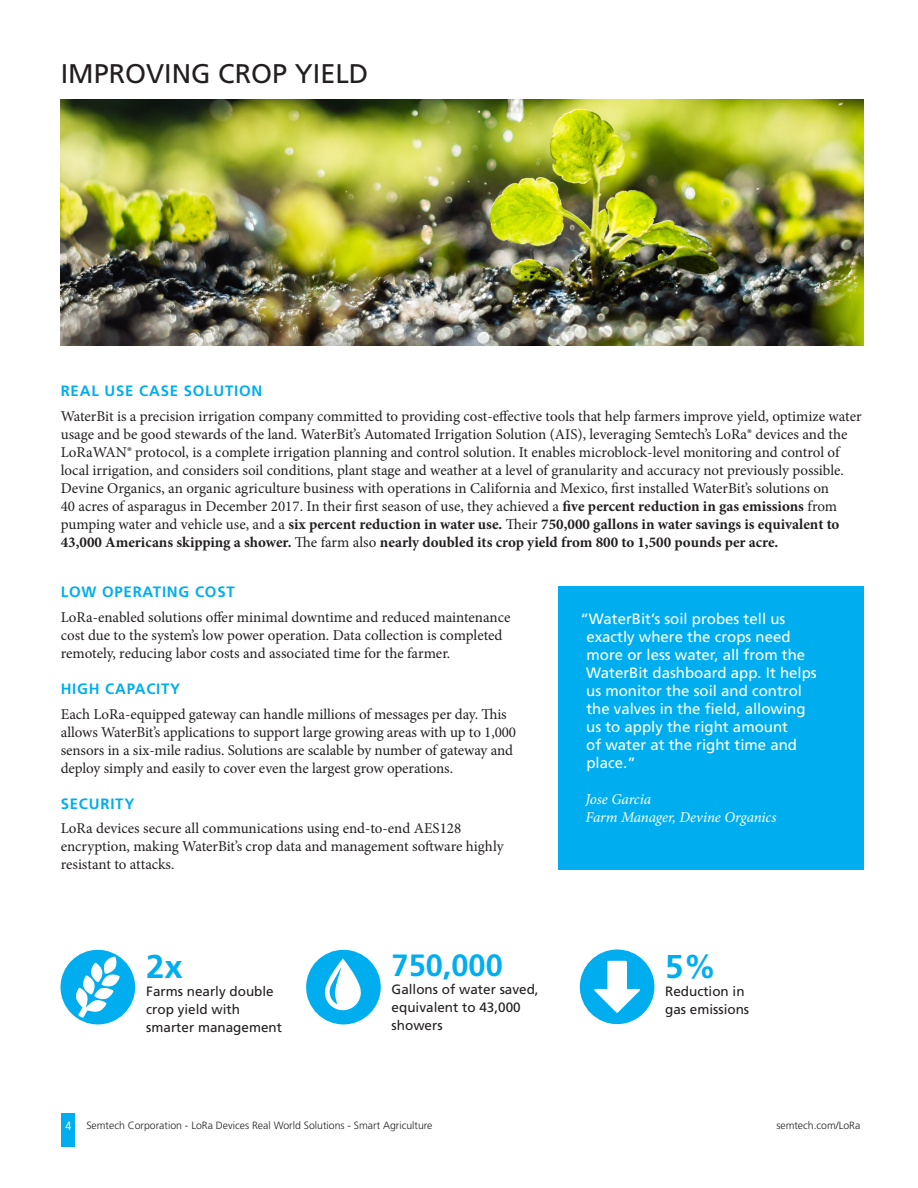
<style>
.page{position:relative;width:918px;height:1188px;background:#fff}
.page>*{position:absolute;margin:0;border:0;box-sizing:border-box;transform-origin:0 0}
.t1{font:700 33px "Frutiger LT";color:#00aeef}
.t2{font:700 30.75px "Frutiger LT";color:#00aeef}
.t3{font:27px "Frutiger LT";color:#231f20}
.t4{font:15px/18px "Minion Pro";letter-spacing:-.005em;color:#231f20}
.Bullets__only{font:15px/18px "Frutiger LT";color:#fff}
.Frutiger_orange_head{font:700 15px "Frutiger LT";letter-spacing:.05em;color:#00aeef}
.t5{font:italic 15px "Minion Pro";letter-spacing:-.005em;color:#fff}
.t6{font:13.5px/18px "Frutiger LT";color:#231f20}
.t7{font:condensed 12px "Frutiger LT";color:#fff}
.t8{font:300 10.5px "Frutiger LT";color:#231f20}
.s1{font-weight:700}
</style>
<div class="page">
<img style="left:61px;top:99px;width:803px;height:247px">
<div style="left:61px;top:1113px;width:14px;height:34px;background:#00aeef"></div>
<div style="left:559px;top:586px;width:305px;height:283px;background:#00aeef"></div>
<div style="left:306px;top:950px;width:75px;height:74px;background:#00aeef;border-radius:50%"></div>
<svg style="left:325px;top:958px;width:36px;height:53px"></svg>
<div style="left:61px;top:950px;width:74px;height:74px;background:#00aeef;border-radius:50%"></div>
<svg style="left:76px;top:956px;width:44px;height:62px"></svg>
<div style="left:580px;top:949px;width:74px;height:75px;background:#00aeef;border-radius:50%"></div>
<svg style="left:594px;top:961px;width:46px;height:52px"></svg>
<p class="t3" style="left:61px;top:58px;width:309px">IMPROVING CROP YIELD</p>
<p class="Frutiger_orange_head" style="left:61px;top:382px;width:203px">REAL USE CASE SOLUTION</p>
<p class="t4" style="left:61px;top:407px;width:802px">WaterBit is a precision irrigation company committed to providing cost-effective tools that help farmers improve yield, optimize water usage and be good stewards of the land. WaterBit’s Automated Irrigation Solution (AIS), leveraging Semtech’s LoRa® devices and the LoRaWAN® protocol, is a complete irrigation planning and control solution. It enables microblock-level monitoring and control of local irrigation, and considers soil conditions, plant stage and weather at a level of granularity and accuracy not previously possible.<br>Devine Organics, an organic agriculture business with operations in California and Mexico, first installed WaterBit’s solutions on<br>40 acres of asparagus in December 2017. In their first season of use, they achieved a <span class="s1">five percent reduction in gas emissions</span> from pumping water and vehicle use, and a <span class="s1">six percent reduction in water use.</span> Their <span class="s1">750,000 gallons in water savings is equivalent to 43,000 Americans skipping a shower.</span> The farm also <span class="s1">nearly doubled its crop yield from 800 to 1,500 pounds per acre.</span></p>
<p class="Frutiger_orange_head" style="left:61px;top:583px;width:176px">LOW OPERATING COST</p>
<p class="t4" style="left:61px;top:608px;width:451px">LoRa-enabled solutions offer minimal downtime and reduced maintenance cost due to the system’s low power operation. Data collection is completed remotely, reducing labor costs and associated time for the farmer.</p>
<p class="Frutiger_orange_head" style="left:61px;top:680px;width:121px">HIGH CAPACITY</p>
<p class="t4" style="left:61px;top:705px;width:457px">Each LoRa-equipped gateway can handle millions of messages per day. This allows WaterBit’s applications to support large growing areas with up to 1,000 sensors in a six-mile radius. Solutions are scalable by number of gateway and deploy simply and easily to cover even the largest grow operations.</p>
<p class="Frutiger_orange_head" style="left:61px;top:795px;width:75px">SECURITY</p>
<p class="t4" style="left:61px;top:820px;width:444px">LoRa devices secure all communications using end-to-end AES128 encryption, making WaterBit’s crop data and management software highly resistant to attacks.</p>
<p class="Bullets__only" style="left:586px;top:610px;width:232px;text-indent:-6px">“WaterBit’s soil probes tell us exactly where the crops need more or less water, all from the<br>WaterBit dashboard app. It helps us monitor the soil and control the valves in the field, allowing us to apply the right amount<br>of water at the right time and place.”</p>
<p class="t5" style="left:585px;top:789px;width:67px">Jose Garcia</p>
<p class="t5" style="left:586px;top:807px;width:192px">Farm Manager, Devine Organics</p>
<p class="t1" style="left:146px;top:947px;width:38px">2x</p>
<p class="t6" style="left:146px;top:982px;width:137px">Farms nearly double crop yield with smarter management</p>
<p class="t2" style="left:392px;top:947px;width:113px">750,000</p>
<p class="t6" style="left:392px;top:981px;width:149px">Gallons of water saved, equivalent to 43,000 showers</p>
<p class="t1" style="left:665px;top:947px;width:53px">5%</p>
<p class="t6" style="left:665px;top:982px;width:86px">Reduction in gas emissions</p>
<p class="t7" style="left:65px;top:1119px;width:7px">4</p>
<p class="t8" style="left:86px;top:1119px;width:348px">Semtech Corporation - LoRa Devices Real World Solutions - Smart Agriculture</p>
<p class="t8" style="left:776px;top:1119px;width:85px">semtech.com/LoRa</p>
</div>
